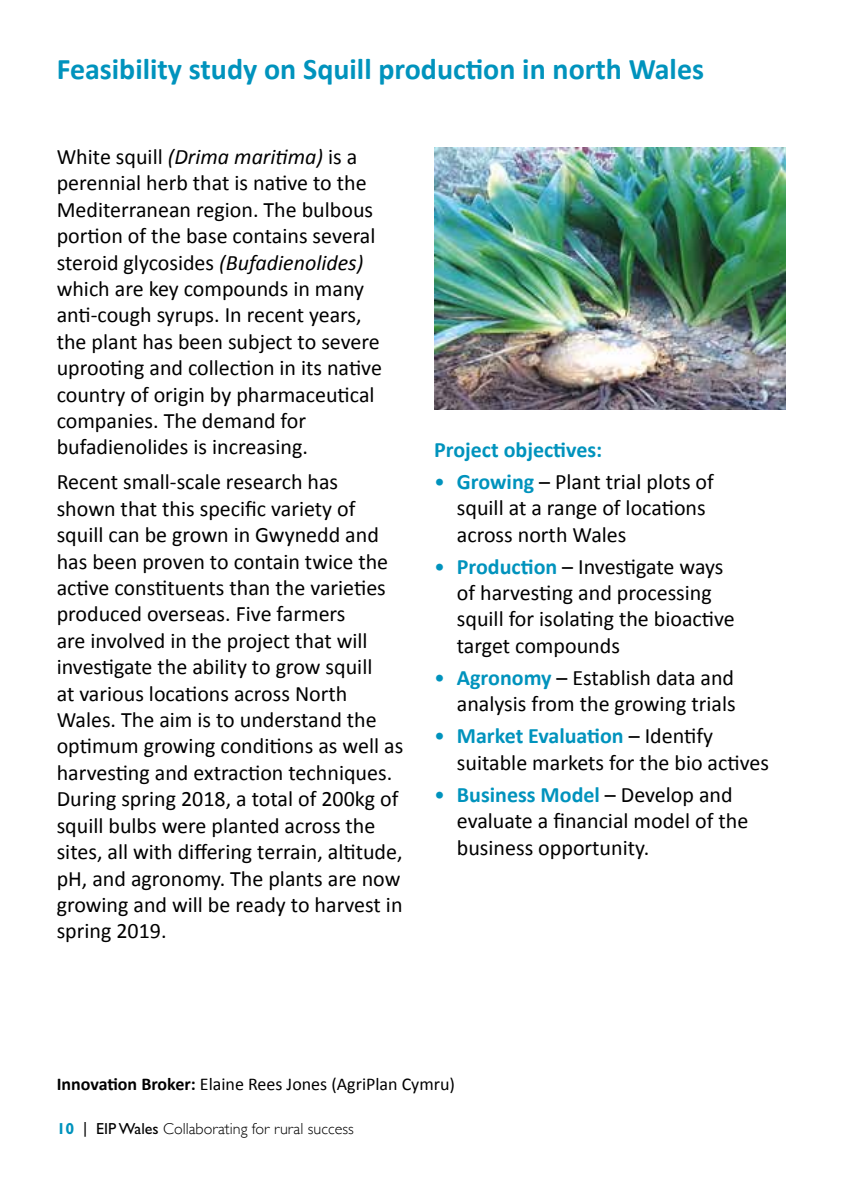
<style>
.page{position:relative;width:842px;height:1191px;background:#fff}
.page>*{position:absolute;margin:0;border:0;box-sizing:border-box;transform-origin:0 0}
.t1{font:700 30px "Calibri";color:#0093bd}
.t2{font:22px/26.4px "Calibri";color:#000}
.t3{font:700 22px "Calibri";color:#0093bd}
.t4{font:18px "Calibri";color:#000}
.t5{font:300 16px "Gill Sans";color:#000}
.s1{font-style:italic}
.s2{color:#0093bd}
.s3{font-weight:700;color:#0093bd}
.s4{font-weight:700}
.s5{font-weight:400}
.s6{font-family:"Gill Sans CE";font-weight:400}
</style>
<div class="page">
<hr style="left:841px;top:0;width:1px;height:1191px;background:#e9f5fa">
<img style="left:434px;top:147px;width:351px;height:263px">
<h1 class="t1" style="left:57px;top:50px;width:649px">Feasibility study on Squill production in north Wales</h1>
<p class="t2" style="left:57px;top:143px;width:327px">White squill <span class="s1">(Drima maritima)</span> is a perennial herb that is native to the Mediterranean region. The bulbous portion of the base contains several steroid glycosides <span class="s1">(Bufadienolides) </span>which are key compounds in many anti-cough syrups. In recent years, the plant has been subject to severe uprooting and collection in its native country of origin by pharmaceutical companies. The demand for bufadienolides is increasing.</p>
<p class="t2" style="left:57px;top:469px;width:348px">Recent small-scale research has<br>shown that this specific variety of squill can be grown in Gwynedd and has been proven to contain twice the active constituents than the varieties produced overseas. Five farmers<br>are involved in the project that will investigate the ability to grow squill<br>at various locations across North Wales. The aim is to understand the optimum growing conditions as well as harvesting and extraction techniques.<br>During spring 2018, a total of 200kg of squill bulbs were planted across the sites, all with differing terrain, altitude, pH, and agronomy. The plants are now growing and will be ready to harvest in spring 2019.</p>
<p class="t3" style="left:434px;top:435px;width:170px">Project objectives:</p>
<p class="t2" style="left:457px;top:468px;width:259px;text-indent:-23px"><span class="s2">•</span> <span class="s3">Growing</span> – Plant trial plots of squill at a range of locations across north Wales</p>
<p class="t2" style="left:457px;top:553px;width:279px;text-indent:-23px"><span class="s2">•</span> <span class="s3">Production</span> – Investigate ways of harvesting and processing squill for isolating the bioactive target compounds</p>
<p class="t2" style="left:434px;top:664px;width:303px;text-align:right"><span class="s2">•</span> <span class="s3">Agronomy</span> – Establish data and analysis from the growing trials</p>
<p class="t2" style="left:457px;top:723px;width:314px;text-indent:-23px"><span class="s2">•</span> <span class="s3">Market Evaluation</span> – Identify suitable markets for the bio actives</p>
<p class="t2" style="left:457px;top:781px;width:293px;text-indent:-23px"><span class="s2">•</span> <span class="s3">Business Model</span> – Develop and evaluate a financial model of the business opportunity.</p>
<p class="t4" style="left:57px;top:1072px;width:400px"><span class="s4">Innovation Broker:</span> Elaine Rees Jones (AgriPlan Cymru)</p>
<p class="t5" style="left:57px;top:1116px;width:299px"><span class="s3">10</span> <span class="s5">|</span> <span class="s6">EIP Wales</span> Collaborating for rural success</p>
</div>
